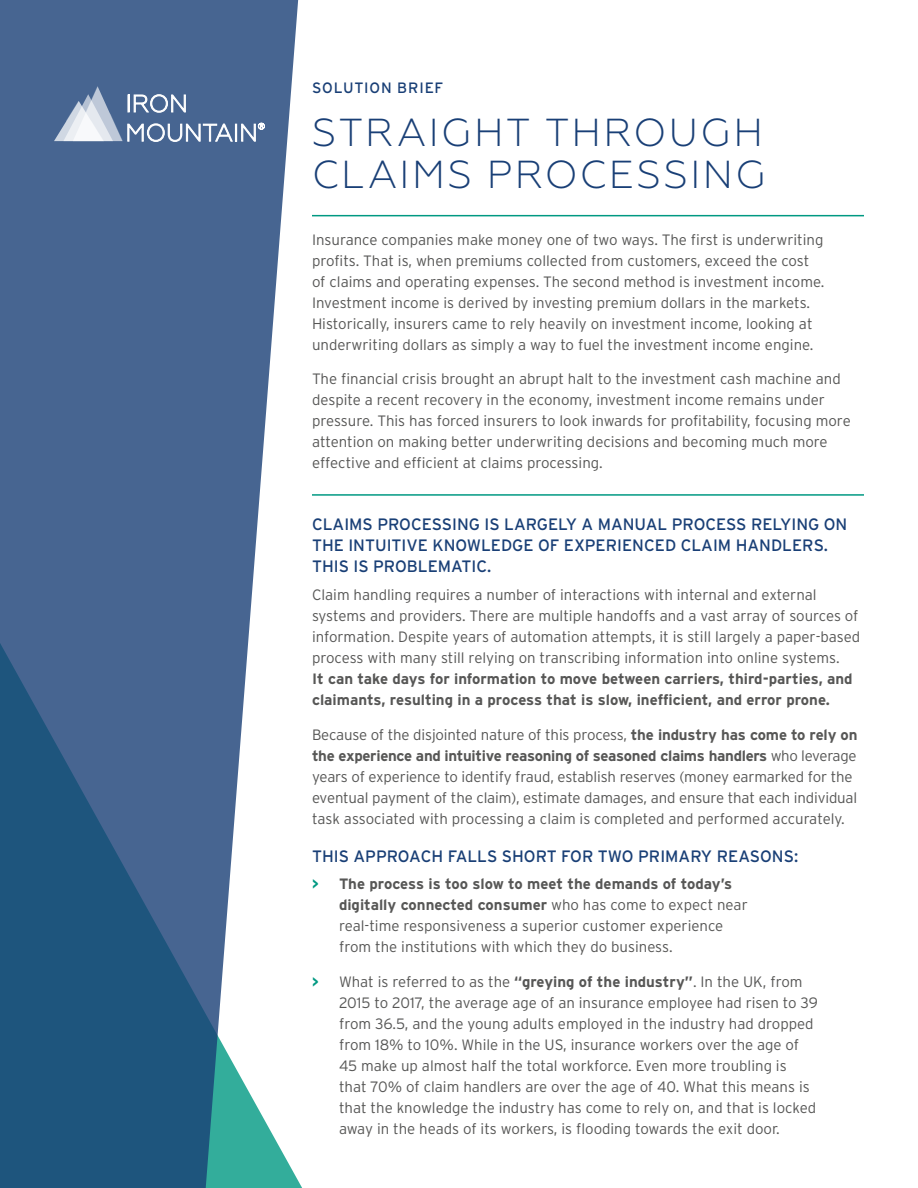
<style>
.page{position:relative;width:918px;height:1188px;background:#fff}
.page>*{position:absolute;margin:0;border:0;box-sizing:border-box;transform-origin:0 0}
.t1{font:300 39px/42px "Geometria";letter-spacing:.06em;color:#193f76}
.t2{font:16.5px/21px "Interstate";color:#193f76}
.t3{font:300 15px/21px "Interstate";color:#575756}
.t4{font:700 15px/21px "Interstate";color:#575756}
.t5{font:15px "Interstate";letter-spacing:.05em;color:#193f76}
.s1{font-weight:700}
.s2{font-weight:700;color:#009982}
</style>
<div class="page">
<svg style="left:0;top:0;width:299px;height:1188px;fill:#476591"></svg>
<hr style="left:312px;top:215px;width:552px;height:1px;background:#009982">
<hr style="left:312px;top:494px;width:552px;height:2px;background:#009982">
<svg style="left:128px;top:94px;width:58px;height:19px"></svg>
<svg style="left:128px;top:123px;width:137px;height:19px"></svg>
<svg style="left:54px;top:86px;width:68px;height:55px"></svg>
<p class="t5" style="left:312px;top:79px;width:133px">SOLUTION BRIEF</p>
<h1 class="t1" style="left:312px;top:111px;width:455px">STRAIGHT THROUGH<br>CLAIMS PROCESSING</h1>
<p class="t3" style="left:312px;top:229px;width:514px">Insurance companies make money one of two ways. The first is underwriting profits. That is, when premiums collected from customers, exceed the cost of claims and operating expenses. The second method is investment income.<br>Investment income is derived by investing premium dollars in the markets.<br>Historically, insurers came to rely heavily on investment income, looking at underwriting dollars as simply a way to fuel the investment income engine.</p>
<p class="t3" style="left:312px;top:368px;width:540px">The financial crisis brought an abrupt halt to the investment cash machine and despite a recent recovery in the economy, investment income remains under pressure. This has forced insurers to look inwards for profitability, focusing more attention on making better underwriting decisions and becoming much more effective and efficient at claims processing.</p>
<p class="t2" style="left:312px;top:514px;width:537px">CLAIMS PROCESSING IS LARGELY A MANUAL PROCESS RELYING ON<br>THE INTUITIVE KNOWLEDGE OF EXPERIENCED CLAIM HANDLERS.<br>THIS IS PROBLEMATIC.</p>
<p class="t3" style="left:312px;top:584px;width:550px">Claim handling requires a number of interactions with internal and external systems and providers. There are multiple handoffs and a vast array of sources of information. Despite years of automation attempts, it is still largely a paper-based process with many still relying on transcribing information into online systems.</p>
<p class="t4" style="left:312px;top:668px;width:542px">It can take days for information to move between carriers, third-parties, and claimants, resulting in a process that is slow, inefficient, and error prone.</p>
<p class="t3" style="left:312px;top:724px;width:547px">Because of the disjointed nature of this process, <span class="s1">the industry has come to rely on the experience and intuitive reasoning of seasoned claims handlers</span> who leverage years of experience to identify fraud, establish reserves (money earmarked for the eventual payment of the claim), estimate damages, and ensure that each individual task associated with processing a claim is completed and performed accurately.</p>
<p class="t2" style="left:312px;top:845px;width:488px">THIS APPROACH FALLS SHORT FOR TWO PRIMARY REASONS:</p>
<p class="t3" style="left:339px;top:874px;width:410px;text-indent:-27px"><span class="s2">&gt;</span> <span class="s1">The process is too slow to meet the demands of today’s digitally connected consumer</span> who has come to expect near real-time responsiveness a superior customer experience from the institutions with which they do business.</p>
<p class="t3" style="left:339px;top:971px;width:480px;text-indent:-27px"><span class="s2">&gt;</span> What is referred to as the <span class="s1">“greying of the industry”</span>. In the UK, from 2015 to 2017, the average age of an insurance employee had risen to 39 from 36.5, and the young adults employed in the industry had dropped from 18% to 10%. While in the US, insurance workers over the age of 45 make up almost half the total workforce. Even more troubling is that 70% of claim handlers are over the age of 40. What this means is that the knowledge the industry has come to rely on, and that is locked away in the heads of its workers, is flooding towards the exit door.</p>
</div>
